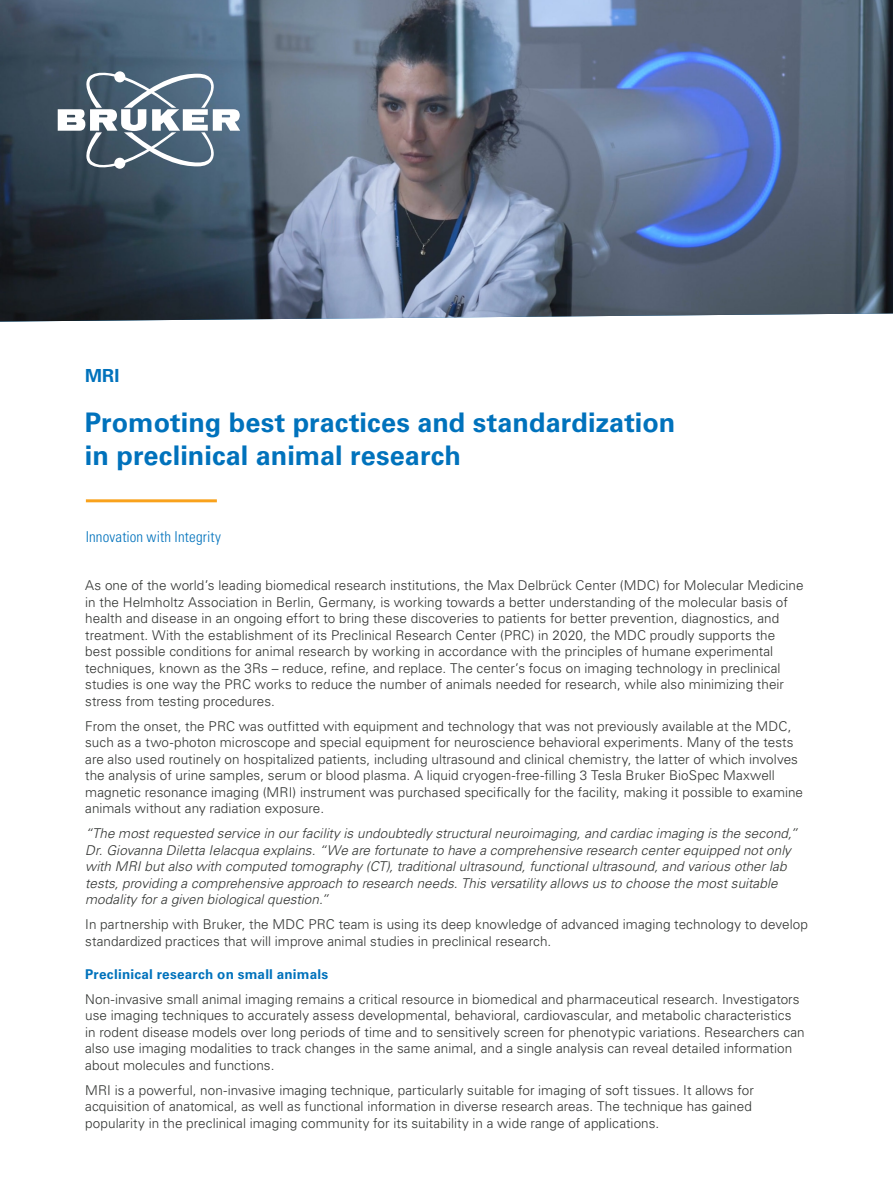
<style>
.page{position:relative;width:893px;height:1187px;background:#fff}
.page>*{position:absolute;margin:0;border:0;box-sizing:border-box;transform-origin:0 0}
.Product_name_market{font:700 27px/33px "Univers LT Std";letter-spacing:.005em;color:#0072bc}
.Product_line_technology{font:700 18px "Univers LT Std";color:#0072bc}
.Signature_Bruker{font:300 condensed 15px "Univers LT Std";letter-spacing:.01em;color:#0072bc}
.Body_content{font:300 13.5px/16.5px "Univers LT Std";letter-spacing:.005em;color:#313331}
.Body_content-2{font:italic 300 13.5px/16.5px "Univers LT Std";letter-spacing:.005em;color:#313331}
.Body_content-3{font:700 13.5px "Univers LT Std";letter-spacing:.015em;color:#0072bc}
</style>
<div class="page">
<img style="left:0;top:0;width:893px;height:321px">
<svg style="left:58px;top:71px;width:182px;height:98px"></svg>
<hr style="left:86px;top:499px;width:131px;height:3px;background:#f9a21c">
<p class="Product_line_technology" style="left:85px;top:365px;width:36px">MRI</p>
<p class="Product_name_market" style="left:85px;top:406px;width:592px">Promoting best practices and standardization in preclinical animal research</p>
<p class="Signature_Bruker" style="left:86px;top:527px;width:137px">Innovation with Integrity</p>
<p class="Body_content" style="left:85px;top:577px;width:720px">As one of the world’s leading biomedical research institutions, the Max Delbrück Center (MDC) for Molecular Medicine in the Helmholtz Association in Berlin, Germany, is working towards a better understanding of the molecular basis of health and disease in an ongoing effort to bring these discoveries to patients for better prevention, diagnostics, and treatment. With the establishment of its Preclinical Research Center (PRC) in 2020, the MDC proudly supports the best possible conditions for animal research by working in accordance with the principles of humane experimental techniques, known as the 3Rs – reduce, refine, and replace. The center’s focus on imaging technology in preclinical studies is one way the PRC works to reduce the number of animals needed for research, while also minimizing their stress from testing procedures.</p>
<p class="Body_content" style="left:85px;top:717px;width:719px">From the onset, the PRC was outfitted with equipment and technology that was not previously available at the MDC, such as a two-photon microscope and special equipment for neuroscience behavioral experiments. Many of the tests are also used routinely on hospitalized patients, including ultrasound and clinical chemistry, the latter of which involves the analysis of urine samples, serum or blood plasma. A liquid cryogen-free-filling 3 Tesla Bruker BioSpec Maxwell magnetic resonance imaging (MRI) instrument was purchased specifically for the facility, making it possible to examine animals without any radiation exposure.</p>
<p class="Body_content-2" style="left:85px;top:825px;width:714px">“The most requested service in our facility is undoubtedly structural neuroimaging, and cardiac imaging is the second,” Dr. Giovanna Diletta Ielacqua explains. “We are fortunate to have a comprehensive research center equipped not only with MRI but also with computed tomography (CT), traditional ultrasound, functional ultrasound, and various other lab tests, providing a comprehensive approach to research needs. This versatility allows us to choose the most suitable modality for a given biological question.”</p>
<p class="Body_content" style="left:85px;top:916px;width:724px">In partnership with Bruker, the MDC PRC team is using its deep knowledge of advanced imaging technology to develop standardized practices that will improve animal studies in preclinical research.</p>
<p class="Body_content-3" style="left:85px;top:966px;width:245px">Preclinical research on small animals</p>
<p class="Body_content" style="left:85px;top:990px;width:721px">Non-invasive small animal imaging remains a critical resource in biomedical and pharmaceutical research. Investigators use imaging techniques to accurately assess developmental, behavioral, cardiovascular, and metabolic characteristics in rodent disease models over long periods of time and to sensitively screen for phenotypic variations. Researchers can also use imaging modalities to track changes in the same animal, and a single analysis can reveal detailed information about molecules and functions.</p>
<p class="Body_content" style="left:85px;top:1081px;width:670px">MRI is a powerful, non-invasive imaging technique, particularly suitable for imaging of soft tissues. It allows for acquisition of anatomical, as well as functional information in diverse research areas. The technique has gained popularity in the preclinical imaging community for its suitability in a wide range of applications.</p>
</div>
